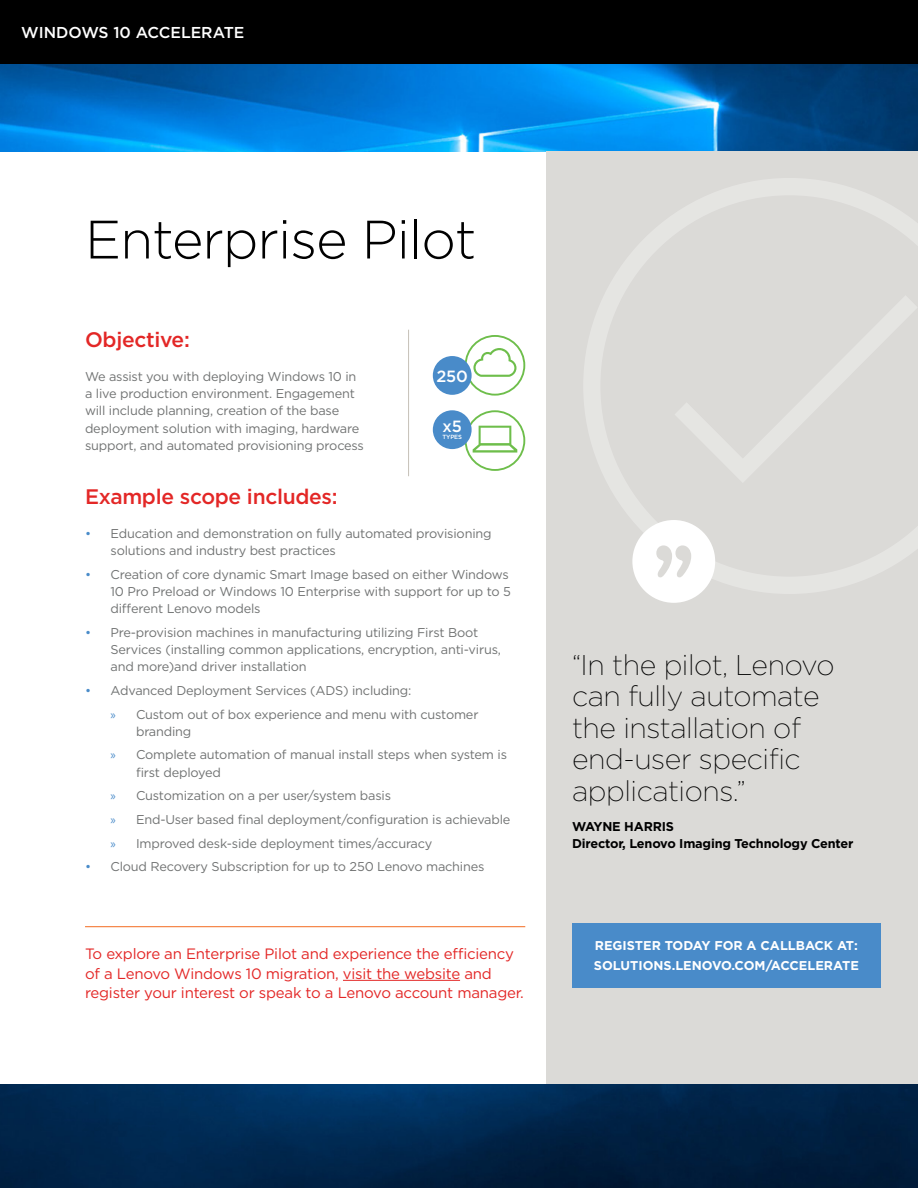
<style>
.page{position:relative;width:918px;height:1188px;background:#fff}
.page>*{position:absolute;margin:0;border:0;box-sizing:border-box;transform-origin:0 0}
.t1{font:300 54px "Gotham";letter-spacing:-.02em;color:#000}
.t2{font:200 28.5px/31.5px "Gotham";letter-spacing:-.015em;color:#000}
.t3{font:500 21px "Gotham";letter-spacing:-.015em;color:#e32726}
.t4{font:500 16.2px "Gotham";color:#fff}
.t5{font:500 15.75px "Gotham";color:#fff}
.t6{font:15px/19.5px "Gotham";letter-spacing:-.015em;color:#e32726}
.t7{font:12.75px/17.2px "Gotham";letter-spacing:-.015em;color:#707272}
.t8{font:700 12.75px/20.2px "Gotham";color:#fff}
.t9{font:700 12.75px/17.2px "Gotham";letter-spacing:-.015em;color:#000}
.t10{font:500 6px "Gotham";letter-spacing:-.015em;color:#fff}
.s1{color:#498bc9}
.s2{font-family:"Myriad Pro";color:#498bc9}
</style>
<div class="page">
<img style="left:0;top:64px;width:918px;height:88px">
<div style="left:547px;top:152px;width:371px;height:1036px;background:#dbdad7"></div>
<svg style="left:584px;top:178px;width:334px;height:416px"></svg>
<svg style="left:675px;top:295px;width:243px;height:188px"></svg>
<div style="left:0;top:0;width:918px;height:64px;background:#000"></div>
<hr style="left:343px;top:980px;width:117px;height:1px;background:#e32726">
<hr style="left:85px;top:926px;width:440px;height:1px;background:#f36c21">
<div style="left:632px;top:520px;width:83px;height:83px;background:#fff;border-radius:50%"></div>
<svg style="left:656px;top:545px;width:35px;height:32px"></svg>
<div style="left:572px;top:923px;width:309px;height:64px;background:#498bc9"></div>
<img style="left:0;top:1085px;width:918px;height:103px">
<svg style="left:465px;top:335px;width:60px;height:61px"></svg>
<div style="left:433px;top:356px;width:39px;height:39px;background:#498bc9;border-radius:50%"></div>
<svg style="left:465px;top:410px;width:60px;height:61px"></svg>
<div style="left:433px;top:410px;width:39px;height:39px;background:#498bc9;border-radius:50%"></div>
<hr style="left:408px;top:330px;width:1px;height:146px;background:#c5c0b7">
<p class="t5" style="left:21px;top:22px;width:225px">WINDOWS 10 ACCELERATE</p>
<h1 class="t1" style="left:85px;top:205px;width:393px">Enterprise Pilot</h1>
<h3 class="t3" style="left:85px;top:325px;width:106px">Objective:</h3>
<p class="t7" style="left:85px;top:367px;width:280px">We assist you with deploying Windows 10 in a live production environment. Engagement will include planning, creation of the base deployment solution with imaging, hardware support, and automated provisioning process</p>
<h3 class="t3" style="left:85px;top:482px;width:254px">Example scope includes:</h3>
<p class="t7" style="left:111px;top:524px;width:383px;text-indent:-26px"><span class="s1">•</span> Education and demonstration on fully automated provisioning solutions and industry best practices</p>
<p class="t7" style="left:111px;top:565px;width:402px;text-indent:-26px"><span class="s1">•</span> Creation of core dynamic Smart Image based on either Windows<br>10 Pro Preload or Windows 10 Enterprise with support for up to 5 different Lenovo models</p>
<p class="t7" style="left:111px;top:623px;width:392px;text-indent:-26px"><span class="s1">•</span> Pre-provision machines in manufacturing utilizing First Boot<br>Services (installing common applications, encryption, anti-virus, and more)and driver installation</p>
<p class="t7" style="left:111px;top:678px;width:369px;line-height:23.7px;text-indent:-26px"><span class="s1">•</span> Advanced Deployment Services (ADS) including:<br><span class="s2">»</span> Custom out of box experience and menu with customer</p>
<p class="t7" style="left:111px;top:719px;width:398px;line-height:23.7px;text-indent:26px">branding<br><span class="s2">»</span> Complete automation of manual install steps when system is</p>
<p class="t7" style="left:111px;top:760px;width:401px;line-height:23.7px;text-indent:26px">first deployed<br><span class="s2">»</span> Customization on a per user/system basis<br><span class="s2">»</span> End-User based final deployment/configuration is achievable <span class="s2">»</span> Improved desk-side deployment times/accuracy</p>
<p class="t7" style="left:85px;top:858px;width:401px"><span class="s1">•</span> Cloud Recovery Subscription for up to 250 Lenovo machines</p>
<p class="t4" style="left:437px;top:366px;width:33px">250</p>
<p class="t4" style="left:443px;top:416px;width:21px">x5</p>
<p class="t10" style="left:442px;top:433px;width:21px">TYPES</p>
<p class="t6" style="left:85px;top:944px;width:440px">To explore an Enterprise Pilot and experience the efficiency of a Lenovo Windows 10 migration, visit the website and register your interest or speak to a Lenovo account manager.</p>
<h2 class="t2" style="left:572px;top:648px;width:264px">“In the pilot, Lenovo can fully automate the installation of end-user specific applications.”</h2>
<p class="t9" style="left:572px;top:817px;width:283px">WAYNE HARRIS<br>Director, Lenovo Imaging Technology Center</p>
<p class="t8" style="left:594px;top:935px;width:267px">REGISTER TODAY FOR A CALLBACK AT:<br>SOLUTIONS.LENOVO.COM/ACCELERATE</p>
</div>
